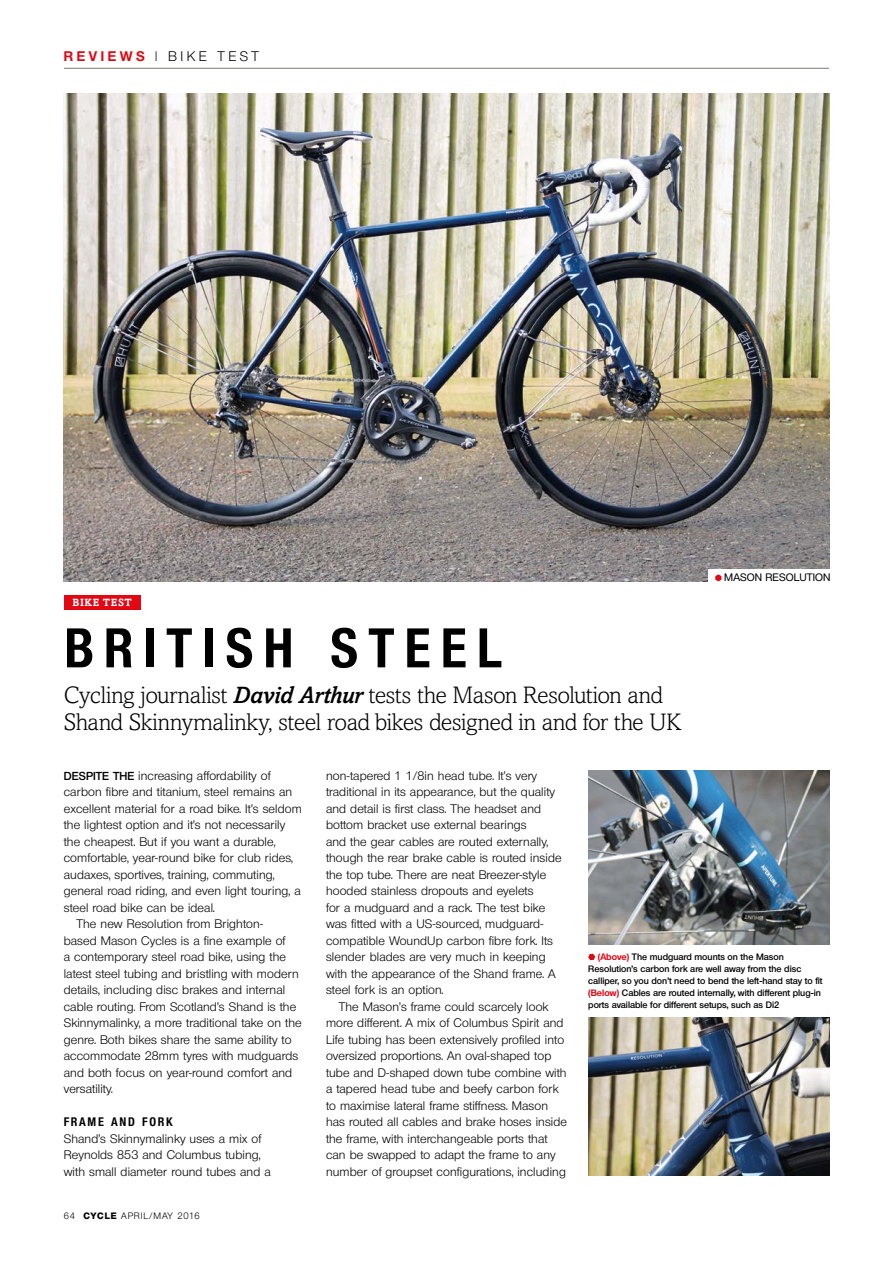
<style>
.page{position:relative;width:893px;height:1263px;background:#fff}
.page>*{position:absolute;margin:0;border:0;box-sizing:border-box;transform-origin:0 0}
.t1{font:700 condensed 54px "Olnova";letter-spacing:.185em;color:#000}
.Answer_2ndPara{font:300 24px/27px "Amasis";letter-spacing:-.015em;color:#000}
._1stPara{font:13.5px "Olnova";letter-spacing:.26em;color:#000}
.Answer_2ndPara-2{font:12px/16.5px "Olnova";letter-spacing:.01em;color:#000}
.Answer_2ndPara-3{font:700 condensed 12px "Olnova";letter-spacing:.145em;color:#000}
.t2{font:500 10.5px "Olnova";letter-spacing:.01em;color:#000}
.t3{font:700 10.5px "Amasis";letter-spacing:.055em;color:#fff}
.t4{font:600 9px/12px "Olnova";color:#000}
.t5{font:9px "Olnova";letter-spacing:.1em;color:#000}
.s1{font-weight:700;color:#e30613}
.s2{font-weight:300}
.s3{font-weight:500;font-style:italic}
.s4{font-weight:600;font-size:11.25px}
.s5{font-weight:800}
</style>
<div class="page">
<img style="left:64px;top:94px;width:765px;height:487px">
<div style="left:709px;top:569px;width:128px;height:17px;background:#fff"></div>
<svg style="left:715px;top:574px;width:6px;height:7px"></svg>
<img style="left:588px;top:771px;width:241px;height:174px">
<img style="left:588px;top:1017px;width:241px;height:159px">
<hr style="left:64px;top:68px;width:765px;height:1px;background:#7b7775">
<div style="left:64px;top:595px;width:77px;height:15px;background:#e30613"></div>
<svg style="left:588px;top:954px;width:7px;height:6px"></svg>
<p class="_1stPara" style="left:64px;top:48px;width:196px"><span class="s1">REVIEWS</span> <span class="s2">|</span> BIKE TEST</p>
<p class="t3" style="left:73px;top:596px;width:61px">BIKE TEST</p>
<p class="t2" style="left:724px;top:571px;width:108px">MASON RESOLUTION</p>
<p class="t1" style="left:64px;top:616px;width:439px">BRITISH STEEL</p>
<p class="Answer_2ndPara" style="left:64px;top:682px;width:619px">Cycling journalist <span class="s3">David Arthur</span> tests the Mason Resolution and<br>Shand Skinnymalinky, steel road bikes designed in and for the UK</p>
<p class="Answer_2ndPara-2" style="left:326px;top:767px;width:237px">non-tapered 1 1/8in head tube. It’s very traditional in its appearance, but the quality and detail is first class. The headset and bottom bracket use external bearings<br>and the gear cables are routed externally, though the rear brake cable is routed inside the top tube. There are neat Breezer-style hooded stainless dropouts and eyelets<br>for a mudguard and a rack. The test bike was fitted with a US-sourced, mudguard&shy;compatible WoundUp carbon fibre fork. Its slender blades are very much in keeping with the appearance of the Shand frame. A steel fork is an option.</p>
<p class="Answer_2ndPara-2" style="left:326px;top:998px;width:242px;text-indent:13px">The Mason’s frame could scarcely look more different. A mix of Columbus Spirit and Life tubing has been extensively profiled into oversized proportions. An oval-shaped top tube and D-shaped down tube combine with a tapered head tube and beefy carbon fork to maximise lateral frame stiffness. Mason has routed all cables and brake hoses inside the frame, with interchangeable ports that can be swapped to adapt the frame to any number of groupset configurations, including</p>
<p class="Answer_2ndPara-2" style="left:64px;top:767px;width:240px"><span class="s4">DESPITE THE</span> increasing affordability of carbon fibre and titanium, steel remains an excellent material for a road bike. It's seldom the lightest option and it's not necessarily the cheapest. But if you want a durable, comfortable, year-round bike for club rides, audaxes, sportives, training, commuting, general road riding, and even light touring, a steel road bike can be ideal.</p>
<p class="Answer_2ndPara-2" style="left:64px;top:916px;width:239px;text-indent:13px">The new Resolution from Brighton-<br>based Mason Cycles is a fine example of<br>a contemporary steel road bike, using the latest steel tubing and bristling with modern details, including disc brakes and internal cable routing. From Scotland’s Shand is the Skinnymalinky, a more traditional take on the genre. Both bikes share the same ability to accommodate 28mm tyres with mudguards and both focus on year-round comfort and versatility.</p>
<p class="Answer_2ndPara-3" style="left:64px;top:1115px;width:110px">FRAME AND FORK</p>
<p class="Answer_2ndPara-2" style="left:64px;top:1130px;width:208px">Shand’s Skinnymalinky uses a mix of<br>Reynolds 853 and Columbus tubing, with small diameter round tubes and a</p>
<p class="t4" style="left:588px;top:951px;width:236px;text-indent:10px"><span class="s1">(Above)</span> The mudguard mounts on the Mason Resolution's carbon fork are well away from the disc calliper, so you don't need to bend the left-hand stay to fit <span class="s1">(Below)</span> Cables are routed internally, with different plug-in ports available for different setups, such as Di2</p>
<p class="t5" style="left:64px;top:1210px;width:138px">64 <span class="s5">CYCLE</span> APRIL/MAY 2016</p>
</div>
